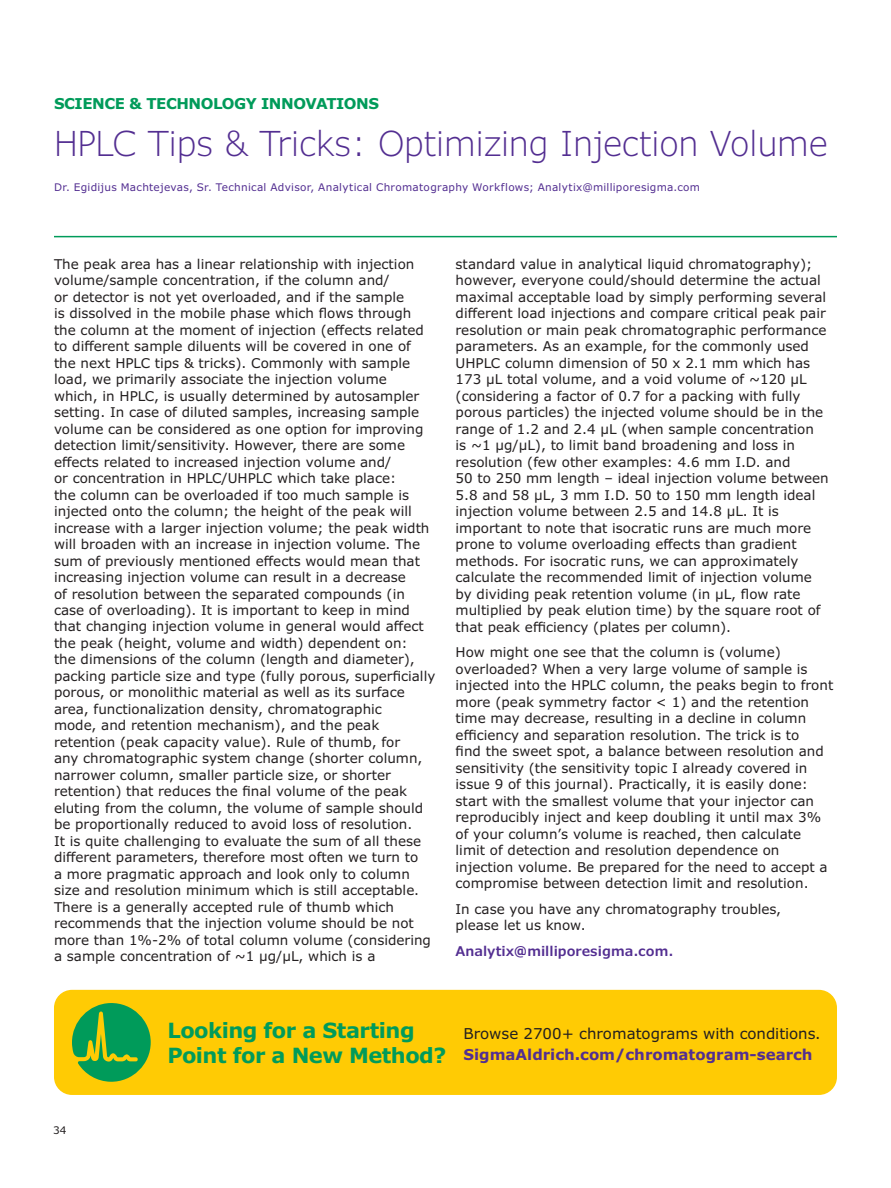
<style>
.page{position:relative;width:891px;height:1188px;background:#fff}
.page>*{position:absolute;margin:0;border:0;box-sizing:border-box;transform-origin:0 0}
.t1{font:300 34.5px "Verdana Pro";letter-spacing:-.01em;color:#532e91}
.t2{font:700 21px/25.2px "Verdana Pro";letter-spacing:-.025em;color:#009b5a}
.t3{font:15px "Verdana Pro";color:#231f20}
.t4{font:700 15px "Verdana Pro";color:#532e91}
.t5{font:700 15px "Verdana Pro";letter-spacing:-.03em;color:#009b5a}
.t6{font:13.5px/16.5px "Verdana Pro";color:#231f20}
.t7{font:600 13.5px "Verdana Pro";color:#532e91}
.t8{font:10.5px "Verdana Pro";letter-spacing:.025em;color:#532e91}
.t9{font:10.5px "Verdana Pro";color:#231f20}
</style>
<div class="page">
<hr style="left:54px;top:236px;width:783px;height:1px;background:#009b5a">
<div style="left:54px;top:990px;width:783px;height:105px;background:#ffcb04;border-radius:18px"></div>
<svg style="left:72px;top:1003px;width:79px;height:79px"></svg>
<p class="t5" style="left:54px;top:94px;width:327px">SCIENCE &amp; TECHNOLOGY INNOVATIONS</p>
<h1 class="t1" style="left:54px;top:121px;width:775px">HPLC Tips &amp; Tricks: Optimizing Injection Volume</h1>
<p class="t8" style="left:54px;top:180px;width:648px">Dr. Egidijus Machtejevas, Sr. Technical Advisor, Analytical Chromatography Workflows; Analytix@milliporesigma.com</p>
<p class="t6" style="left:54px;top:256px;width:383px">The peak area has a linear relationship with injection volume/sample concentration, if the column and/<br>or detector is not yet overloaded, and if the sample<br>is dissolved in the mobile phase which flows through the column at the moment of injection (effects related to different sample diluents will be covered in one of the next HPLC tips &amp; tricks). Commonly with sample load, we primarily associate the injection volume<br>which, in HPLC, is usually determined by autosampler setting. In case of diluted samples, increasing sample volume can be considered as one option for improving detection limit/sensitivity. However, there are some effects related to increased injection volume and/<br>or concentration in HPLC/UHPLC which take place:<br>the column can be overloaded if too much sample is injected onto the column; the height of the peak will increase with a larger injection volume; the peak width will broaden with an increase in injection volume. The sum of previously mentioned effects would mean that increasing injection volume can result in a decrease<br>of resolution between the separated compounds (in case of overloading). It is important to keep in mind that changing injection volume in general would affect the peak (height, volume and width) dependent on:<br>the dimensions of the column (length and diameter), packing particle size and type (fully porous, superficially porous, or monolithic material as well as its surface area, functionalization density, chromatographic<br>mode, and retention mechanism), and the peak retention (peak capacity value). Rule of thumb, for<br>any chromatographic system change (shorter column, narrower column, smaller particle size, or shorter retention) that reduces the final volume of the peak eluting from the column, the volume of sample should be proportionally reduced to avoid loss of resolution.<br>It is quite challenging to evaluate the sum of all these different parameters, therefore most often we turn to<br>a more pragmatic approach and look only to column size and resolution minimum which is still acceptable.<br>There is a generally accepted rule of thumb which recommends that the injection volume should be not more than 1%-2% of total column volume (considering a sample concentration of ~1 µg/µL, which is a</p>
<p class="t6" style="left:456px;top:256px;width:375px">standard value in analytical liquid chromatography); however, everyone could/should determine the actual maximal acceptable load by simply performing several different load injections and compare critical peak pair resolution or main peak chromatographic performance parameters. As an example, for the commonly used UHPLC column dimension of 50 x 2.1 mm which has 173 µL total volume, and a void volume of ~120 µL (considering a factor of 0.7 for a packing with fully porous particles) the injected volume should be in the range of 1.2 and 2.4 µL (when sample concentration<br>is ~1 µg/µL), to limit band broadening and loss in resolution (few other examples: 4.6 mm I.D. and<br>50 to 250 mm length – ideal injection volume between 5.8 and 58 µL, 3 mm I.D. 50 to 150 mm length ideal injection volume between 2.5 and 14.8 µL. It is important to note that isocratic runs are much more prone to volume overloading effects than gradient methods. For isocratic runs, we can approximately calculate the recommended limit of injection volume by dividing peak retention volume (in µL, flow rate multiplied by peak elution time) by the square root of that peak efficiency (plates per column).</p>
<p class="t6" style="left:456px;top:644px;width:379px">How might one see that the column is (volume) overloaded? When a very large volume of sample is injected into the HPLC column, the peaks begin to front more (peak symmetry factor &lt; 1) and the retention time may decrease, resulting in a decline in column efficiency and separation resolution. The trick is to<br>find the sweet spot, a balance between resolution and sensitivity (the sensitivity topic I already covered in issue 9 of this journal). Practically, it is easily done: start with the smallest volume that your injector can reproducibly inject and keep doubling it until max 3% of your column’s volume is reached, then calculate limit of detection and resolution dependence on injection volume. Be prepared for the need to accept a compromise between detection limit and resolution.</p>
<p class="t6" style="left:456px;top:901px;width:327px">In case you have any chromatography troubles, please let us know.</p>
<p class="t7" style="left:456px;top:942px;width:220px">Analytix@milliporesigma.com.</p>
<p class="t9" style="left:53px;top:1123px;width:15px">34</p>
<h2 class="t2" style="left:168px;top:1018px;width:280px">Looking for a Starting<br>Point for a New Method?</h2>
<p class="t3" style="left:463px;top:1024px;width:359px">Browse 2700+ chromatograms with conditions.</p>
<p class="t4" style="left:463px;top:1045px;width:351px">SigmaAldrich.com/chromatogram-search</p>
</div>
